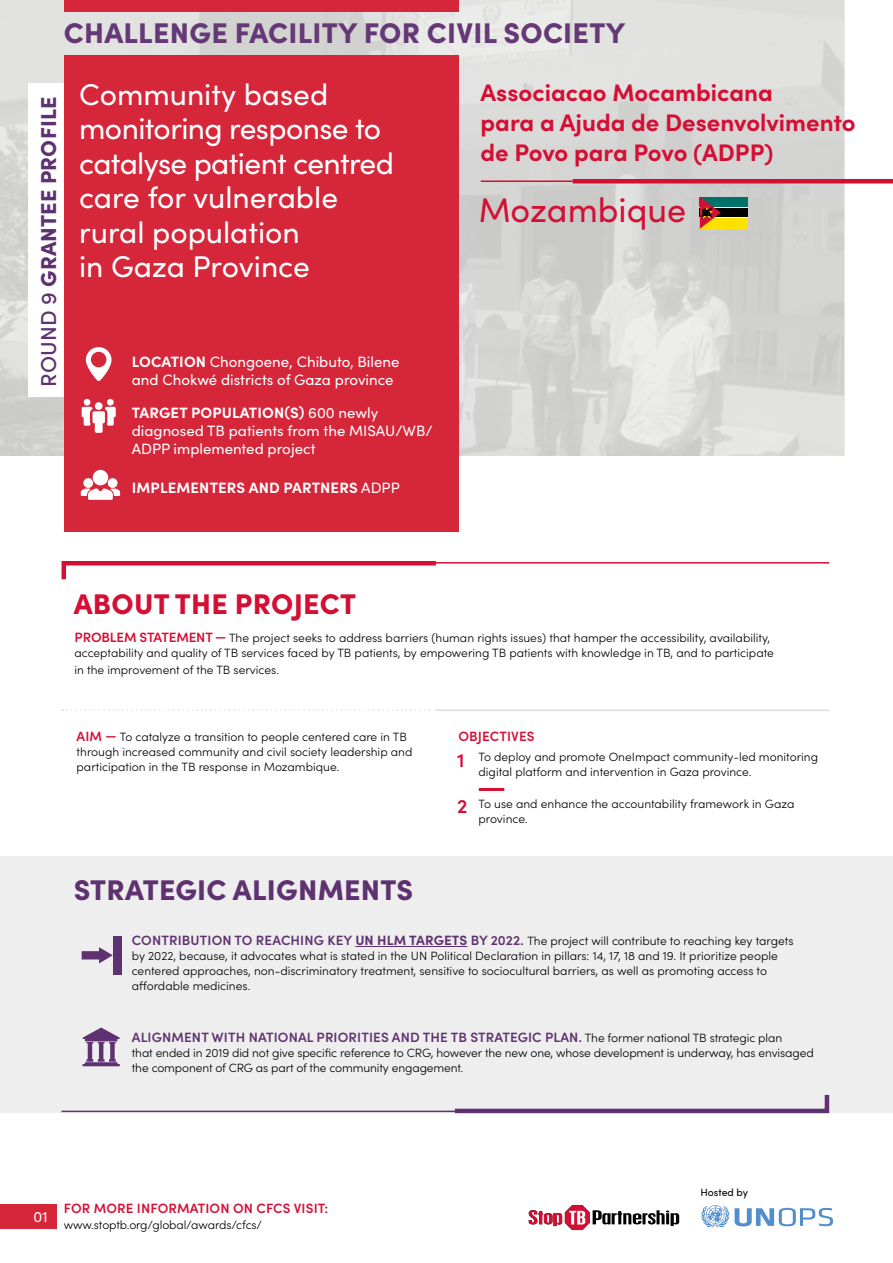
<style>
.page{position:relative;width:893px;height:1263px;background:#fff}
.page>*{position:absolute;margin:0;border:0;box-sizing:border-box;transform-origin:0 0}
.t1{font:34.2px "Sofia Pro";color:#d40f34}
.t2{font:30px/34.5px "Sofia Pro";letter-spacing:-.01em;color:#fff}
.t3{font:900 28.5px "Sofia Pro";letter-spacing:.01em;color:#643976}
.t4{font:900 28.5px "Sofia Pro";letter-spacing:.01em;color:#5e3170}
.t5{font:900 28.5px "Sofia Pro";letter-spacing:.01em;color:#d40f34}
.t6{font:700 24px/30px "Sofia Pro";color:#d40f34}
.t7{font:900 21.6px "Sofia Pro";letter-spacing:.01em;color:#5e3170}
.t8{font:15px/18px "Sofia Pro";color:#fff}
.t9{font:700 15px "Sofia Pro";letter-spacing:.01em;color:#fff}
.t10{font:600 13.5px "Sofia Pro";letter-spacing:.01em;color:#5e3170}
.t11{font:600 13.5px "Sofia Pro";letter-spacing:.01em;color:#d40f34}
.t12{font:300 12px/15px "Sofia Pro";color:#000}
.t13{font:10.5px "Sofia Pro";letter-spacing:-.005em;color:#000}
.s1{font-weight:500}
.s2{font-weight:700}
.s3{font-weight:400}
.s4{font-weight:600;font-size:13.5px;color:#d40f34}
.s5{font-weight:600;font-size:19.5px;color:#d40f34}
.s6{font-weight:600;font-size:13.5px;color:#5e3170}
.s7{font-weight:700;font-size:13.5px;color:#5e3170}
.s8{font-weight:300;font-size:12px;color:#000}
</style>
<div class="page">
<svg style="left:0;top:0;width:845px;height:456px;background:#d9d8d7"></svg>
<div style="left:28px;top:83px;width:36px;height:314px;background:#fff"></div>
<svg style="left:701px;top:1205px;width:132px;height:23px"></svg>
<svg style="left:529px;top:1205px;width:150px;height:25px"></svg>
<div style="left:64px;top:55px;width:394px;height:477px;background:#d6263a"></div>
<div style="left:64px;top:0;width:394px;height:11px;background:#d6263a"></div>
<div style="left:0;top:856px;width:893px;height:257px;background:#eee"></div>
<hr style="left:355px;top:946px;width:112px;height:1px;background:#5e3170">
<svg style="left:81px;top:470px;width:39px;height:30px"></svg>
<svg style="left:86px;top:347px;width:26px;height:34px"></svg>
<div style="left:84px;top:399px;width:6px;height:7px;background:#fff;border-radius:50%"></div>
<div style="left:107px;top:399px;width:7px;height:7px;background:#fff;border-radius:50%"></div>
<svg style="left:82px;top:407px;width:34px;height:26px"></svg>
<div style="left:95px;top:402px;width:8px;height:8px;background:#fff;border-radius:50%"></div>
<hr style="left:481px;top:180px;width:148px;height:2px;background:#d40f34">
<hr style="left:573px;top:179px;width:320px;height:4px;background:#d40f34">
<svg style="left:61px;top:561px;width:375px;height:19px"></svg>
<div style="left:0;top:1204px;width:56px;height:25px;background:#d6263a"></div>
<div style="left:700px;top:198px;width:48px;height:31px;background:#000"></div>
<div style="left:700px;top:198px;width:48px;height:10px;background:#fff"></div>
<div style="left:700px;top:198px;width:48px;height:9px;background:#007168"></div>
<div style="left:700px;top:218px;width:48px;height:11px;background:#fce100"></div>
<svg style="left:700px;top:198px;width:21px;height:31px"></svg>
<hr style="left:420px;top:562px;width:409px;height:2px;background:#d40f34">
<hr style="left:437px;top:710px;width:392px;height:1px;background:#dddddc">
<svg style="left:62px;top:709px;width:375px;height:2px"></svg>
<svg style="left:450px;top:1094px;width:380px;height:20px"></svg>
<hr style="left:62px;top:1110px;width:408px;height:2px;background:#5e3170">
<hr style="left:479px;top:788px;width:25px;height:3px;background:#d40f34">
<svg style="left:82px;top:947px;width:31px;height:16px"></svg>
<div style="left:113px;top:936px;width:8px;height:38px;background:#5e3170"></div>
<svg style="left:83px;top:1027px;width:37px;height:39px"></svg>
<h3 class="t3" style="left:64px;top:11px;width:563px">CHALLENGE FACILITY FOR CIVIL SOCIETY</h3>
<h3 class="t7" style="left:32px;top:387px;width:292px;rotate:-90deg"><span class="s1">ROUND 9</span> GRANTEE PROFILE</h3>
<h2 class="t2" style="left:79px;top:75px;width:316px">Community based monitoring response to catalyse patient centred care for vulnerable rural population<br>in Gaza Province</h2>
<h3 class="t6" style="left:481px;top:76px;width:377px">Associacao Mocambicana<br>para a Ajuda de Desenvolvimento de Povo para Povo (ADPP)</h3>
<h1 class="t1" style="left:479px;top:185px;width:209px">Mozambique</h1>
<p class="t8" style="left:132px;top:352px;width:269px"><span class="s2">LOCATION</span> Chongoene, Chibuto, Bilene and Chokwé districts of Gaza province</p>
<p class="t8" style="left:132px;top:403px;width:302px"><span class="s2">TARGET POPULATION(S)</span> 600 newly diagnosed TB patients from the MISAU/WB/<br>ADPP implemented project</p>
<p class="t9" style="left:132px;top:476px;width:270px">IMPLEMENTERS AND PARTNERS <span class="s3">ADPP</span></p>
<h3 class="t5" style="left:74px;top:582px;width:284px">ABOUT THE PROJECT</h3>
<p class="t12" style="left:74px;top:630px;width:701px"><span class="s4">PROBLEM STATEMENT —</span> The project seeks to address barriers (human rights issues) that hamper the accessibility, availability, acceptability and quality of TB services faced by TB patients, by empowering TB patients with knowledge in TB, and to participate</p>
<p class="t12" style="left:74px;top:661px;width:206px">in the improvement of the TB services.</p>
<p class="t12" style="left:77px;top:729px;width:337px"><span class="s4">AIM —</span> To catalyze a transition to people centered care in TB through increased community and civil society leadership and participation in the TB response in Mozambique.</p>
<h3 class="t4" style="left:74px;top:868px;width:341px">STRATEGIC ALIGNMENTS</h3>
<p class="t11" style="left:458px;top:726px;width:78px">OBJECTIVES</p>
<p class="t12" style="left:479px;top:749px;width:341px;text-indent:-21px"><span class="s5">1</span> To deploy and promote OneImpact community-led monitoring digital platform and intervention in Gaza province.</p>
<p class="t12" style="left:479px;top:796px;width:317px;text-indent:-21px"><span class="s5">2</span> To use and enhance the accountability framework in Gaza province.</p>
<p class="t12" style="left:132px;top:933px;width:663px"><span class="s6">CONTRIBUTION TO REACHING KEY</span> <span class="s7">UN HLM TARGETS</span> <span class="s6">BY 2022.</span> The project will contribute to reaching key targets by 2022, because, it advocates what is stated in the UN Political Declaration in pillars: 14, 17, 18 and 19. It prioritize people centered approaches, non-discriminatory treatment, sensitive to sociocultural barriers, as well as promoting access to affordable medicines.</p>
<p class="t10" style="left:132px;top:1027px;width:652px">ALIGNMENT WITH NATIONAL PRIORITIES AND THE TB STRATEGIC PLAN. <span class="s8">The former national TB strategic plan</span></p>
<p class="t12" style="left:132px;top:1045px;width:683px">that ended in 2019 did not give specific reference to CRG, however the new one, whose development is underway, has envisaged the component of CRG as part of the community engagement.</p>
<p class="t13" style="left:700px;top:1185px;width:49px">Hosted by</p>
<p class="t8" style="left:33px;top:1207px;width:16px">01</p>
<p class="t11" style="left:64px;top:1198px;width:266px">FOR MORE INFORMATION ON CFCS VISIT:</p>
<p class="t12" style="left:64px;top:1217px;width:200px">www.stoptb.org/global/awards/cfcs/</p>
</div>
